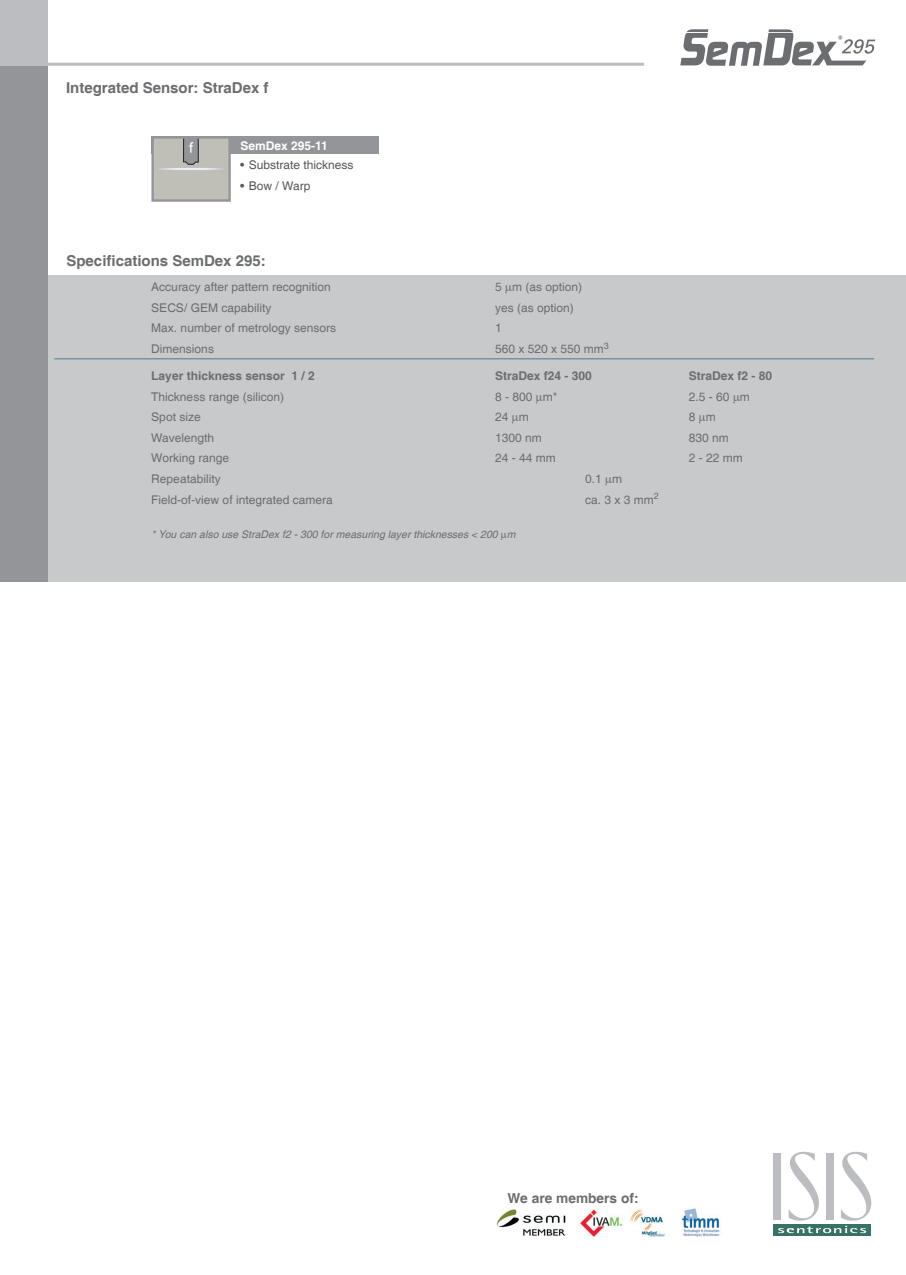
<style>
.page{position:relative;width:906px;height:1275px;background:#fff}
.page>*{position:absolute;margin:0;border:0;box-sizing:border-box;transform-origin:0 0}
.t1{font:700 15px "Helvetica";color:#6c6d70}
.t2{font:700 13.8px "Helvetica";color:#6c6d70}
.t3{font:12px "Helvetica";color:#6c6d70}
.t4{font:700 12px "Helvetica";color:#6c6d70}
.t5{font:12px "Helvetica";color:#57585a}
.t6{font:700 12px "Helvetica";color:#fff}
.t7{font:italic 10.5px "Helvetica";color:#6c6d70}
.t8{font:100 8.1px "Helvetica Neue";color:#231f20}
</style>
<div class="page">
<div style="left:13px;top:275px;width:893px;height:307px;background:#c8c9ca"></div>
<div style="left:0;top:0;width:47px;height:582px;background:#939598"></div>
<hr style="left:12px;top:63px;width:632px;height:3px;background:#bcbdc0">
<hr style="left:54px;top:358px;width:820px;height:2px;background:#78959f">
<div style="left:152px;top:136px;width:227px;height:18px;background:#939598"></div>
<div style="left:153px;top:137px;width:77px;height:64px;background:#bfbfb8"></div>
<div style="left:153px;top:167px;width:76px;height:4px;border:1px solid #bcbdc0;border-radius:50%"></div>
<div style="left:151px;top:136px;width:80px;height:66px;border:2px solid #939598"></div>
<svg style="left:183px;top:137px;width:16px;height:31px"></svg>
<svg style="left:680px;top:29px;width:195px;height:37px"></svg>
<div style="left:0;top:0;width:47px;height:66px;background:#bcbdc0"></div>
<div style="left:774px;top:1224px;width:97px;height:11px;background:#387266"></div>
<div style="left:774px;top:1153px;width:7px;height:67px;background:#bcbdc0"></div>
<svg style="left:778px;top:1151px;width:94px;height:82px"></svg>
<img style="left:497px;top:1208px;width:223px;height:29px">
<p class="t1" style="left:66px;top:79px;width:204px">Integrated Sensor: StraDex f</p>
<p class="t6" style="left:241px;top:138px;width:89px">SemDex 295-11</p>
<p class="t5" style="left:240px;top:158px;width:115px">• Substrate thickness</p>
<p class="t5" style="left:240px;top:179px;width:72px">• Bow / Warp</p>
<p class="t1" style="left:66px;top:251px;width:201px">Specifications SemDex 295:</p>
<p class="t3" style="left:151px;top:280px;width:181px">Accuracy after pattern recognition</p>
<p class="t3" style="left:495px;top:280px;width:88px">5 m (as option)</p>
<p class="t3" style="left:151px;top:301px;width:122px">SECS/ GEM capability</p>
<p class="t3" style="left:495px;top:301px;width:80px">yes (as option)</p>
<p class="t3" style="left:151px;top:321px;width:186px">Max. number of metrology sensors</p>
<p class="t3" style="left:495px;top:321px;width:8px">1</p>
<p class="t3" style="left:151px;top:342px;width:64px">Dimensions</p>
<p class="t3" style="left:495px;top:342px;width:115px">560 x 520 x 550 mm<sup>3</sup></p>
<p class="t4" style="left:151px;top:368px;width:165px">Layer thickness sensor 1 / 2</p>
<p class="t4" style="left:495px;top:368px;width:98px">StraDex f24 - 300</p>
<p class="t4" style="left:689px;top:368px;width:85px">StraDex f2 - 80</p>
<p class="t3" style="left:151px;top:389px;width:134px">Thickness range (silicon)</p>
<p class="t3" style="left:495px;top:389px;width:64px">8 - 800 m*</p>
<p class="t3" style="left:689px;top:389px;width:62px">2.5 - 60 m</p>
<p class="t3" style="left:151px;top:410px;width:51px">Spot size</p>
<p class="t3" style="left:495px;top:410px;width:35px">24 m</p>
<p class="t3" style="left:689px;top:410px;width:28px">8 m</p>
<p class="t3" style="left:151px;top:431px;width:64px">Wavelength</p>
<p class="t3" style="left:495px;top:431px;width:48px">1300 nm</p>
<p class="t3" style="left:689px;top:431px;width:42px">830 nm</p>
<p class="t3" style="left:151px;top:451px;width:79px">Working range</p>
<p class="t3" style="left:495px;top:451px;width:62px">24 - 44 mm</p>
<p class="t3" style="left:689px;top:451px;width:56px">2-22mm</p>
<p class="t3" style="left:151px;top:472px;width:71px">Repeatability</p>
<p class="t3" style="left:585px;top:472px;width:38px">0.1 m</p>
<p class="t3" style="left:151px;top:492px;width:183px">Field-of-view of integrated camera</p>
<p class="t3" style="left:585px;top:492px;width:75px">ca. 3 x 3 mm<sup>2</sup></p>
<p class="t7" style="left:152px;top:528px;width:368px">* You can also use StraDex f2 -300 formeasuring layerthicknesses &lt; 200 m</p>
<p class="t8" style="left:838px;top:35px;width:6px">®</p>
<p class="t2" style="left:508px;top:1190px;width:133px">We are members of:</p>
</div>
